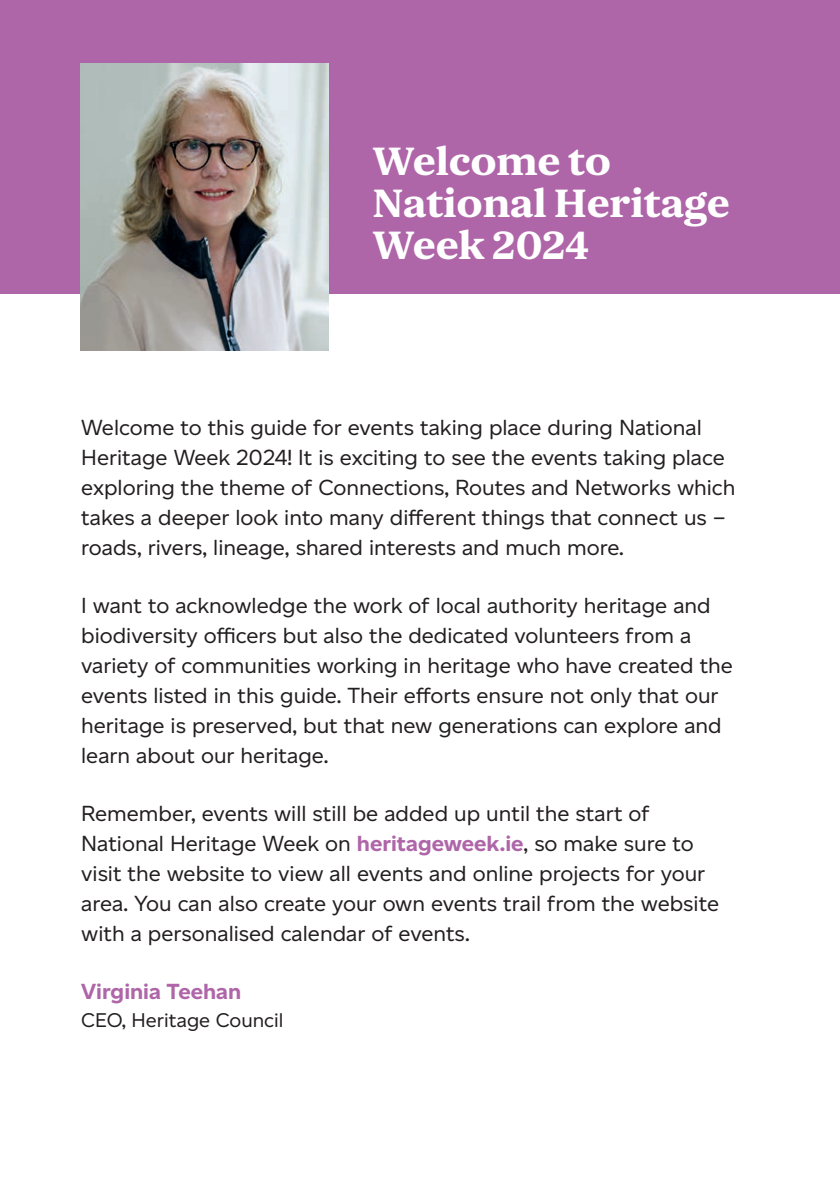
<style>
.page{position:relative;width:840px;height:1191px;background:#fff}
.page>*{position:absolute;margin:0;border:0;box-sizing:border-box;transform-origin:0 0}
.t1{font:700 41.6px/41.6px "Orbikular";letter-spacing:-.005em;color:#fff}
.t2{font:22px/30px "Altform";color:#231f20}
.t3{font:700 22px "Altform";color:#af66a9}
.t4{font:20px "Altform";color:#231f20}
.s1{font-weight:700;color:#af66a9}
</style>
<div class="page">
<div style="left:0;top:0;width:839px;height:293px;background:#af66a9"></div>
<img style="left:81px;top:63px;width:247px;height:287px">
<p class="t1" style="left:373px;top:138px;width:358px">Welcome to<br>National Heritage<br>Week 2024</p>
<p class="t2" style="left:81px;top:413px;width:655px">Welcome to this guide for events taking place during National Heritage Week 2024! It is exciting to see the events taking place exploring the theme of Connections, Routes and Networks which takes a deeper look into many different things that connect us – roads, rivers, lineage, shared interests and much more.</p>
<p class="t2" style="left:81px;top:591px;width:653px">I want to acknowledge the work of local authority heritage and biodiversity officers but also the dedicated volunteers from a variety of communities working in heritage who have created the events listed in this guide. Their efforts ensure not only that our heritage is preserved, but that new generations can explore and learn about our heritage.</p>
<p class="t2" style="left:81px;top:799px;width:639px">Remember, events will still be added up until the start of National Heritage Week on <span class="s1">heritageweek.ie</span>, so make sure to visit the website to view all events and online projects for your area. You can also create your own events trail from the website with a personalised calendar of events.</p>
<p class="t3" style="left:81px;top:979px;width:161px">Virginia Teehan</p>
<p class="t4" style="left:81px;top:1009px;width:203px">CEO, Heritage Council</p>
</div>
